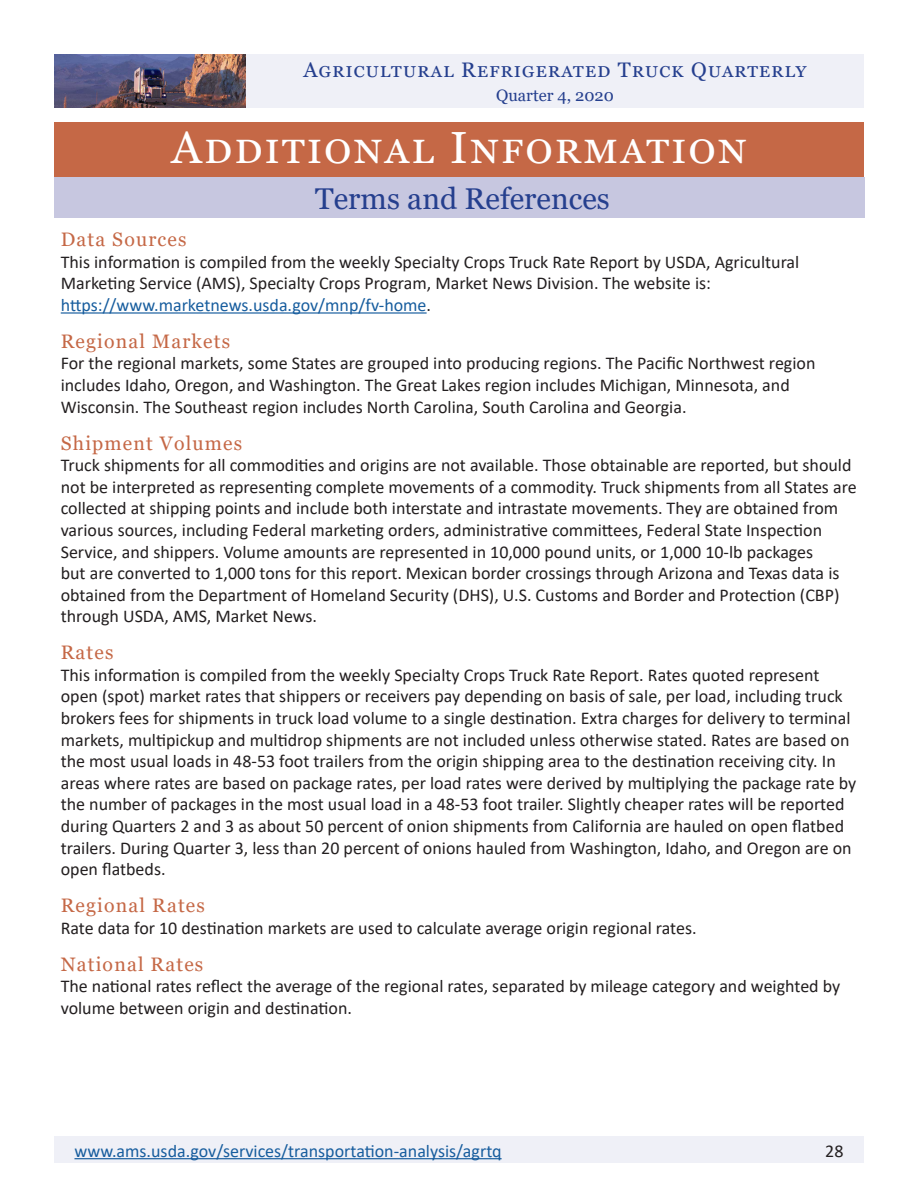
<style>
.page{position:relative;width:918px;height:1188px;background:#fff}
.page>*{position:absolute;margin:0;border:0;box-sizing:border-box;transform-origin:0 0}
.Main_Headings_H2{font:45px "Georgia";letter-spacing:.095em;color:#fff}
.Subheadings_H3{font:30px "Georgia";color:#253f8e}
.t1{font:21px "Georgia";letter-spacing:.06em;color:#253f8e}
.t2{font:19.5px "Georgia";letter-spacing:.06em;color:#c56846}
.t3{font:18px/21.6px "Calibri";color:#231f20}
.t4{font:18px "Calibri";color:#175d9e}
.t5{font:16.5px "Georgia";color:#253f8e}
.s1{color:#175d9e}
</style>
<div class="page">
<img style="left:54px;top:54px;width:192px;height:54px">
<div style="left:246px;top:54px;width:618px;height:54px;background:#eff0f7"></div>
<div style="left:54px;top:1136px;width:810px;height:27px;background:#eff0f7"></div>
<hr style="left:74px;top:1158px;width:428px;height:1px;background:#175d9e">
<hr style="left:61px;top:312px;width:366px;height:2px;background:#175d9e">
<div style="left:54px;top:123px;width:810px;height:54px;background:#c56846"></div>
<div style="left:54px;top:177px;width:810px;height:41px;background:#c7c7e0"></div>
<p class="t1" style="left:304px;top:57px;width:504px">Agricultural Refrigerated Truck Quarterly</p>
<p class="t5" style="left:496px;top:85px;width:119px">Quarter 4, 2020</p>
<h2 class="Main_Headings_H2" style="left:171px;top:121px;width:575px">Additional Information</h2>
<h3 class="Subheadings_H3" style="left:315px;top:180px;width:296px">Terms and References</h3>
<h4 class="t2" style="left:61px;top:228px;width:127px">Data Sources</h4>
<p class="t3" style="left:61px;top:251px;width:740px">This information is compiled from the weekly Specialty Crops Truck Rate Report by USDA, Agricultural<br>Marketing Service (AMS), Specialty Crops Program, Market News Division. The website is: <span class="s1">https://www.marketnews.usda.gov/mnp/fv-home</span>.</p>
<h4 class="t2" style="left:61px;top:329px;width:171px">Regional Markets</h4>
<p class="t3" style="left:61px;top:352px;width:756px">For the regional markets, some States are grouped into producing regions. The Pacific Northwest region includes Idaho, Oregon, and Washington. The Great Lakes region includes Michigan, Minnesota, and<br>Wisconsin. The Southeast region includes North Carolina, South Carolina and Georgia.</p>
<h4 class="t2" style="left:61px;top:431px;width:183px">Shipment Volumes</h4>
<p class="t3" style="left:61px;top:454px;width:797px">Truck shipments for all commodities and origins are not available. Those obtainable are reported, but should not be interpreted as representing complete movements of a commodity. Truck shipments from all States are collected at shipping points and include both interstate and intrastate movements. They are obtained from various sources, including Federal marketing orders, administrative committees, Federal State Inspection Service, and shippers. Volume amounts are represented in 10,000 pound units, or 1,000 10-lb packages<br>but are converted to 1,000 tons for this report. Mexican border crossings through Arizona and Texas data is obtained from the Department of Homeland Security (DHS), U.S. Customs and Border and Protection (CBP) through USDA, AMS, Market News.</p>
<h4 class="t2" style="left:61px;top:641px;width:54px">Rates</h4>
<p class="t3" style="left:61px;top:664px;width:797px">This information is compiled from the weekly Specialty Crops Truck Rate Report. Rates quoted represent open (spot) market rates that shippers or receivers pay depending on basis of sale, per load, including truck brokers fees for shipments in truck load volume to a single destination. Extra charges for delivery to terminal markets, multipickup and multidrop shipments are not included unless otherwise stated. Rates are based on the most usual loads in 48-53 foot trailers from the origin shipping area to the destination receiving city. In areas where rates are based on package rates, per load rates were derived by multiplying the package rate by the number of packages in the most usual load in a 48-53 foot trailer. Slightly cheaper rates will be reported during Quarters 2 and 3 as about 50 percent of onion shipments from California are hauled on open flatbed trailers. During Quarter 3, less than 20 percent of onions hauled from Washington, Idaho, and Oregon are on open flatbeds.</p>
<h4 class="t2" style="left:61px;top:894px;width:146px">Regional Rates</h4>
<p class="t3" style="left:61px;top:917px;width:637px">Rate data for 10 destination markets are used to calculate average origin regional rates.</p>
<h4 class="t2" style="left:61px;top:952px;width:144px">National Rates</h4>
<p class="t3" style="left:61px;top:975px;width:781px">The national rates reflect the average of the regional rates, separated by mileage category and weighted by volume between origin and destination.</p>
<p class="t4" style="left:74px;top:1138px;width:429px">www.ams.usda.gov/services/transportation-analysis/agrtq</p>
<p class="t3" style="left:825px;top:1139px;width:20px">28</p>
</div>
